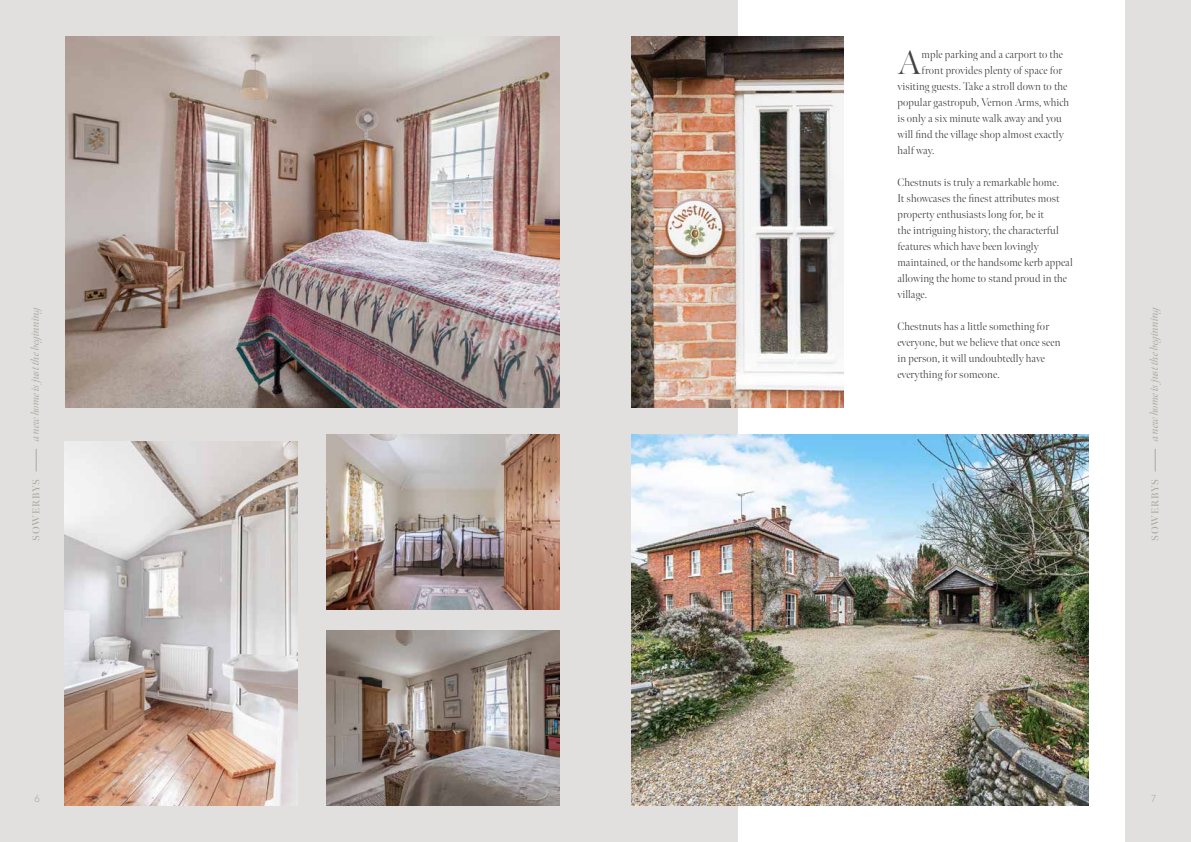
<style>
.page{position:relative;width:1191px;height:842px;background:#fff}
.page>*{position:absolute;margin:0;border:0;box-sizing:border-box;transform-origin:0 0}
.t1{font:300 34px "Meno Banner";color:#434141}
.t2{font:300 11px/16px "Meno Banner";letter-spacing:.01em;color:#434141}
.t3{font:italic 11px "Meno Banner";letter-spacing:-.01em;color:#ada8a0}
.t4{font:600 10px "Meno Banner";letter-spacing:.08em;color:#ada8a0}
.t5{font:300 10px "Quasimoda";color:#ada8a0}
</style>
<div class="page">
<div style="left:0;top:0;width:595px;height:842px;background:#e2e0df"></div>
<div style="left:595px;top:0;width:596px;height:842px;background:#e2e0df"></div>
<svg style="left:36px;top:449px;width:1px;height:22px"></svg>
<svg style="left:1155px;top:449px;width:1px;height:22px"></svg>
<div style="left:737px;top:0;width:387px;height:842px;background:#fff"></div>
<img style="left:631px;top:434px;width:457px;height:372px">
<img style="left:66px;top:36px;width:493px;height:371px">
<img style="left:65px;top:441px;width:233px;height:365px">
<img style="left:326px;top:434px;width:233px;height:175px">
<img style="left:326px;top:631px;width:233px;height:175px">
<img style="left:631px;top:36px;width:213px;height:371px">
<h1 class="t1" style="left:897px;top:42px;width:25px">A</h1>
<p class="t2" style="left:921px;top:46px;width:143px">mple parking and a carport to the</p>
<p class="t2" style="left:921px;top:62px;width:142px">front provides plenty of space for</p>
<p class="t2" style="left:897px;top:78px;width:171px">visiting guests. Take a stroll down to the</p>
<p class="t2" style="left:897px;top:94px;width:173px">popular gastropub, Vernon Arms, which</p>
<p class="t2" style="left:897px;top:110px;width:166px">is only a six minute walk away and you</p>
<p class="t2" style="left:897px;top:126px;width:168px">will find the village shop almost exactly</p>
<p class="t2" style="left:897px;top:142px;width:38px">half way.</p>
<p class="t2" style="left:897px;top:174px;width:177px">Chestnuts is truly a remarkable home.<br>It showcases the finest attributes most property enthusiasts long for, be it<br>the intriguing history, the characterful features which have been lovingly maintained, or the handsome kerb appeal allowing the home to stand proud in the village.</p>
<p class="t2" style="left:897px;top:318px;width:164px">Chestnuts has a little something for everyone, but we believe that once seen in person, it will undoubtedly have everything for someone.</p>
<p class="t3" style="left:29px;top:441px;width:138px;rotate:-90deg">a new home is just the beginning</p>
<p class="t3" style="left:1147px;top:441px;width:138px;rotate:-90deg">a new home is just the beginning</p>
<p class="t4" style="left:30px;top:541px;width:63px;rotate:-90deg">SOWERBYS</p>
<p class="t4" style="left:1149px;top:541px;width:63px;rotate:-90deg">SOWERBYS</p>
<p class="t5" style="left:35px;top:791px;width:7px">6</p>
<p class="t5" style="left:1151px;top:791px;width:6px">7</p>
</div>
